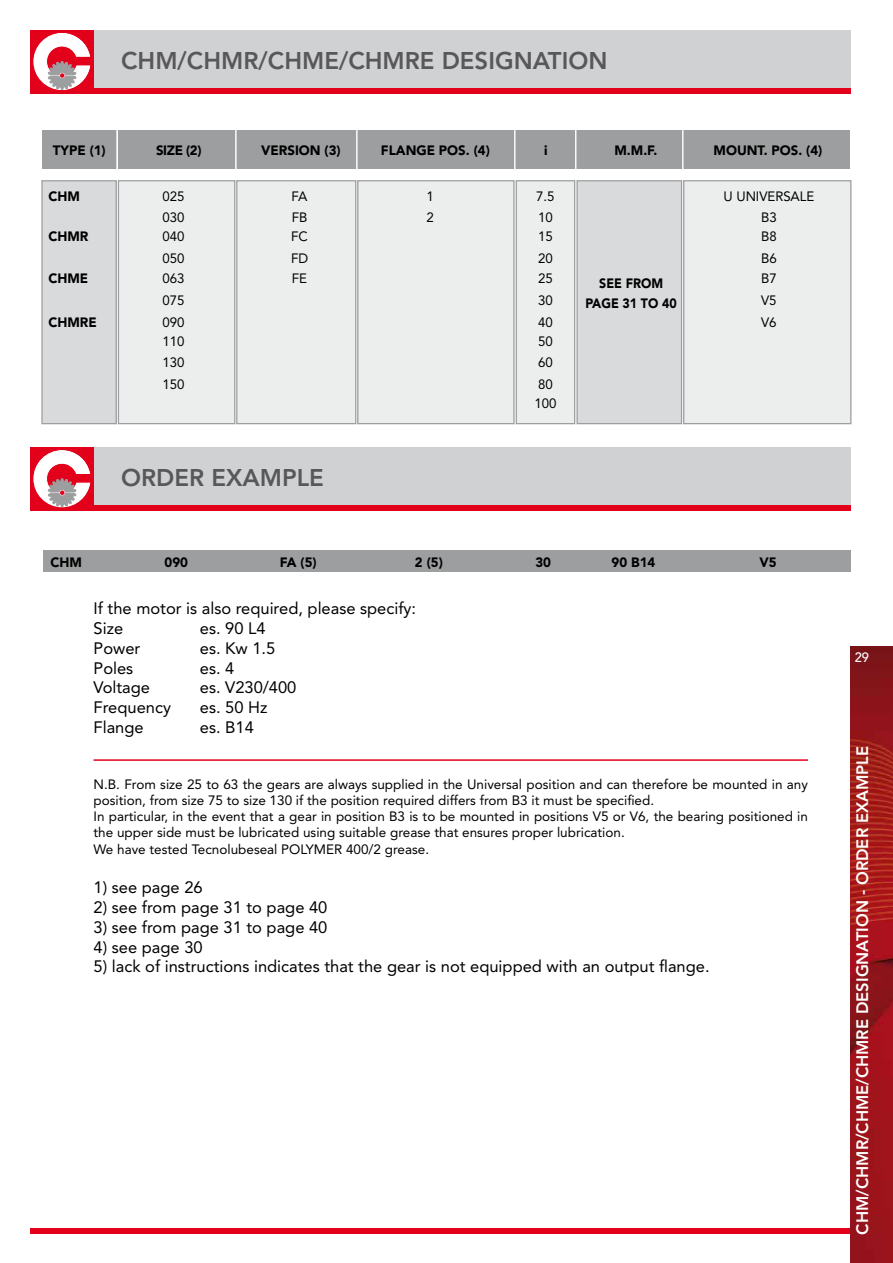
<style>
.page{position:relative;width:893px;height:1263px;background:#fff}
.page>*{position:absolute;margin:0;border:0;box-sizing:border-box;transform-origin:0 0}
.t1{font:800 24px "Avenir LT Std";color:#58585a}
.t2{font:16.5px/19.8px "Avenir LT Std";color:#000}
.t3{font:800 16.5px "Avenir LT Std";color:#fff}
.t4{font:13.5px/16.2px "Avenir LT Std";color:#000}
.t5{font:900 13.5px "Avenir LT Std";color:#000}
.t6{font:900 13.5px/19.5px "Avenir LT Std";color:#000;text-align:center;scale:.92 1}
.t7{font:500 13.5px "Avenir LT Std";color:#fff;scale:.95 1}
</style>
<div class="page">
<div style="left:30px;top:1228px;width:828px;height:5px;background:#e2001a"></div>
<img style="left:850px;top:646px;width:43px;height:617px">
<div style="left:30px;top:30px;width:820px;height:64px;background:#d0d1d2"></div>
<div style="left:30px;top:30px;width:64px;height:64px;background:#e2001a"></div>
<svg style="left:33px;top:33px;width:58px;height:57px"></svg>
<div style="left:93px;top:88px;width:757px;height:6px;background:#e2001a"></div>
<div style="left:684px;top:181px;width:167px;height:243px;background:#eceded"></div>
<div style="left:683px;top:180px;width:168px;height:244px;border:1px solid #9c9e9f"></div>
<div style="left:42px;top:181px;width:74px;height:243px;background:#d9dadb"></div>
<div style="left:41px;top:180px;width:76px;height:244px;border:1px solid #9c9e9f"></div>
<div style="left:118px;top:181px;width:117px;height:243px;background:#eceded"></div>
<div style="left:118px;top:180px;width:117px;height:244px;border:1px solid #9c9e9f"></div>
<div style="left:237px;top:181px;width:119px;height:243px;background:#eceded"></div>
<div style="left:236px;top:180px;width:120px;height:244px;border:1px solid #9c9e9f"></div>
<div style="left:358px;top:181px;width:156px;height:243px;background:#eceded"></div>
<div style="left:357px;top:180px;width:158px;height:244px;border:1px solid #9c9e9f"></div>
<div style="left:516px;top:181px;width:59px;height:243px;background:#eceded"></div>
<div style="left:516px;top:180px;width:59px;height:244px;border:1px solid #9c9e9f"></div>
<div style="left:577px;top:181px;width:105px;height:243px;background:#d9dadb"></div>
<div style="left:576px;top:180px;width:106px;height:244px;border:1px solid #9c9e9f"></div>
<div style="left:42px;top:130px;width:808px;height:39px;background:#9c9e9f"></div>
<div style="left:43px;top:551px;width:808px;height:21px;background:#9c9e9f"></div>
<hr style="left:116px;top:130px;width:2px;height:46px;background:#fff">
<hr style="left:235px;top:130px;width:1px;height:46px;background:#fff">
<hr style="left:356px;top:130px;width:1px;height:46px;background:#fff">
<hr style="left:514px;top:130px;width:1px;height:46px;background:#fff">
<hr style="left:575px;top:130px;width:1px;height:46px;background:#fff">
<hr style="left:682px;top:130px;width:1px;height:46px;background:#fff">
<div style="left:30px;top:447px;width:820px;height:64px;background:#d0d1d2"></div>
<div style="left:30px;top:447px;width:64px;height:64px;background:#e2001a"></div>
<svg style="left:33px;top:450px;width:58px;height:58px"></svg>
<div style="left:93px;top:506px;width:757px;height:5px;background:#e2001a"></div>
<hr style="left:94px;top:759px;width:714px;height:2px;background:#e2001a">
<h1 class="t1" style="left:121px;top:46px;width:488px">CHM/CHMR/CHME/CHMRE DESIGNATION</h1>
<p class="t5" style="left:53px;top:142px;width:54px">TYPE (1)</p>
<p class="t5" style="left:156px;top:142px;width:47px">SIZE (2)</p>
<p class="t5" style="left:261px;top:142px;width:81px">VERSION (3)</p>
<p class="t5" style="left:381px;top:142px;width:110px">FLANGE POS. (4)</p>
<p class="t5" style="left:544px;top:142px;width:5px">i</p>
<p class="t5" style="left:614px;top:142px;width:44px">M.M.F.</p>
<p class="t5" style="left:713px;top:142px;width:110px">MOUNT. POS. (4)</p>
<p class="t5" style="left:48px;top:188px;width:33px">CHM</p>
<p class="t4" style="left:163px;top:188px;width:24px">025</p>
<p class="t4" style="left:292px;top:188px;width:18px">FA</p>
<p class="t4" style="left:426px;top:188px;width:9px">1</p>
<p class="t4" style="left:536px;top:188px;width:20px">7.5</p>
<p class="t4" style="left:723px;top:188px;width:92px">U UNIVERSALE</p>
<p class="t4" style="left:163px;top:210px;width:24px">030</p>
<p class="t4" style="left:292px;top:210px;width:17px">FB</p>
<p class="t4" style="left:426px;top:210px;width:9px">2</p>
<p class="t4" style="left:538px;top:210px;width:16px">10</p>
<p class="t4" style="left:761px;top:210px;width:17px">B3</p>
<p class="t5" style="left:48px;top:229px;width:42px">CHMR</p>
<p class="t4" style="left:163px;top:229px;width:24px">040</p>
<p class="t4" style="left:291px;top:229px;width:18px">FC</p>
<p class="t4" style="left:538px;top:229px;width:16px">15</p>
<p class="t4" style="left:761px;top:229px;width:17px">B8</p>
<p class="t4" style="left:163px;top:250px;width:24px">050</p>
<p class="t4" style="left:291px;top:250px;width:19px">FD</p>
<p class="t4" style="left:538px;top:250px;width:16px">20</p>
<p class="t4" style="left:761px;top:250px;width:17px">B6</p>
<p class="t5" style="left:48px;top:271px;width:41px">CHME</p>
<p class="t4" style="left:163px;top:271px;width:24px">063</p>
<p class="t4" style="left:292px;top:271px;width:17px">FE</p>
<p class="t4" style="left:538px;top:271px;width:16px">25</p>
<p class="t4" style="left:761px;top:271px;width:17px">B7</p>
<p class="t4" style="left:163px;top:292px;width:24px">075</p>
<p class="t4" style="left:538px;top:292px;width:16px">30</p>
<p class="t4" style="left:761px;top:292px;width:17px">V5</p>
<p class="t5" style="left:48px;top:314px;width:50px">CHMRE</p>
<p class="t4" style="left:163px;top:314px;width:24px">090</p>
<p class="t4" style="left:538px;top:314px;width:16px">40</p>
<p class="t4" style="left:761px;top:314px;width:17px">V6</p>
<p class="t4" style="left:163px;top:333px;width:24px">110</p>
<p class="t4" style="left:538px;top:333px;width:16px">50</p>
<p class="t4" style="left:163px;top:355px;width:24px">130</p>
<p class="t4" style="left:538px;top:355px;width:16px">60</p>
<p class="t4" style="left:163px;top:376px;width:24px">150</p>
<p class="t4" style="left:534px;top:375px;width:24px;line-height:19.2px">80<br>100</p>
<p class="t6" style="left:586px;top:274px;width:101px">SEE FROM<br>PAGE 31 TO 40</p>
<h1 class="t1" style="left:121px;top:463px;width:204px">ORDER EXAMPLE</h1>
<p class="t5" style="left:51px;top:554px;width:33px">CHM</p>
<p class="t5" style="left:165px;top:554px;width:25px">090</p>
<p class="t5" style="left:280px;top:554px;width:38px">FA (5)</p>
<p class="t5" style="left:415px;top:554px;width:29px">2 (5)</p>
<p class="t5" style="left:535px;top:554px;width:17px">30</p>
<p class="t5" style="left:612px;top:554px;width:45px">90 B14</p>
<p class="t5" style="left:759px;top:554px;width:19px">V5</p>
<p class="t2" style="left:94px;top:599px;width:324px">If the motor is also required, please specify:<br>Size</p>
<p class="t2" style="left:200px;top:618px;width:67px">es. 90 L4</p>
<p class="t2" style="left:94px;top:638px;width:48px">Power</p>
<p class="t2" style="left:200px;top:638px;width:77px">es. Kw 1.5</p>
<p class="t2" style="left:94px;top:658px;width:41px">Poles</p>
<p class="t2" style="left:200px;top:658px;width:36px">es. 4</p>
<p class="t2" style="left:94px;top:678px;width:58px">Voltage</p>
<p class="t2" style="left:200px;top:678px;width:98px">es. V230/400</p>
<p class="t2" style="left:94px;top:698px;width:79px">Frequency</p>
<p class="t2" style="left:200px;top:698px;width:69px">es. 50 Hz</p>
<p class="t2" style="left:94px;top:717px;width:52px">Flange</p>
<p class="t2" style="left:200px;top:717px;width:56px">es. B14</p>
<p class="t4" style="left:94px;top:776px;width:716px">N.B. From size 25 to 63 the gears are always supplied in the Universal position and can therefore be mounted in any position, from size 75 to size 130 if the position required differs from B3 it must be specified.<br>In particular, in the event that a gear in position B3 is to be mounted in positions V5 or V6, the bearing positioned in the upper side must be lubricated using suitable grease that ensures proper lubrication.<br>We have tested Tecnolubeseal POLYMER 400/2 grease.</p>
<p class="t2" style="left:94px;top:878px;width:111px">1) see page 26</p>
<p class="t2" style="left:94px;top:897px;width:235px">2) see from page 31 to page 40</p>
<p class="t2" style="left:94px;top:917px;width:235px">3) see from page 31 to page 40</p>
<p class="t2" style="left:94px;top:937px;width:111px">4) see page 30</p>
<p class="t2" style="left:94px;top:957px;width:617px">5) lack of instructions indicates that the gear is not equipped with an output flange.</p>
<p class="t7" style="left:855px;top:650px;width:17px">29</p>
<p class="t3" style="left:853px;top:1234px;width:490px;rotate:-90deg">CHM/CHMR/CHME/CHMRE DESIGNATION - ORDER EXAMPLE</p>
</div>
